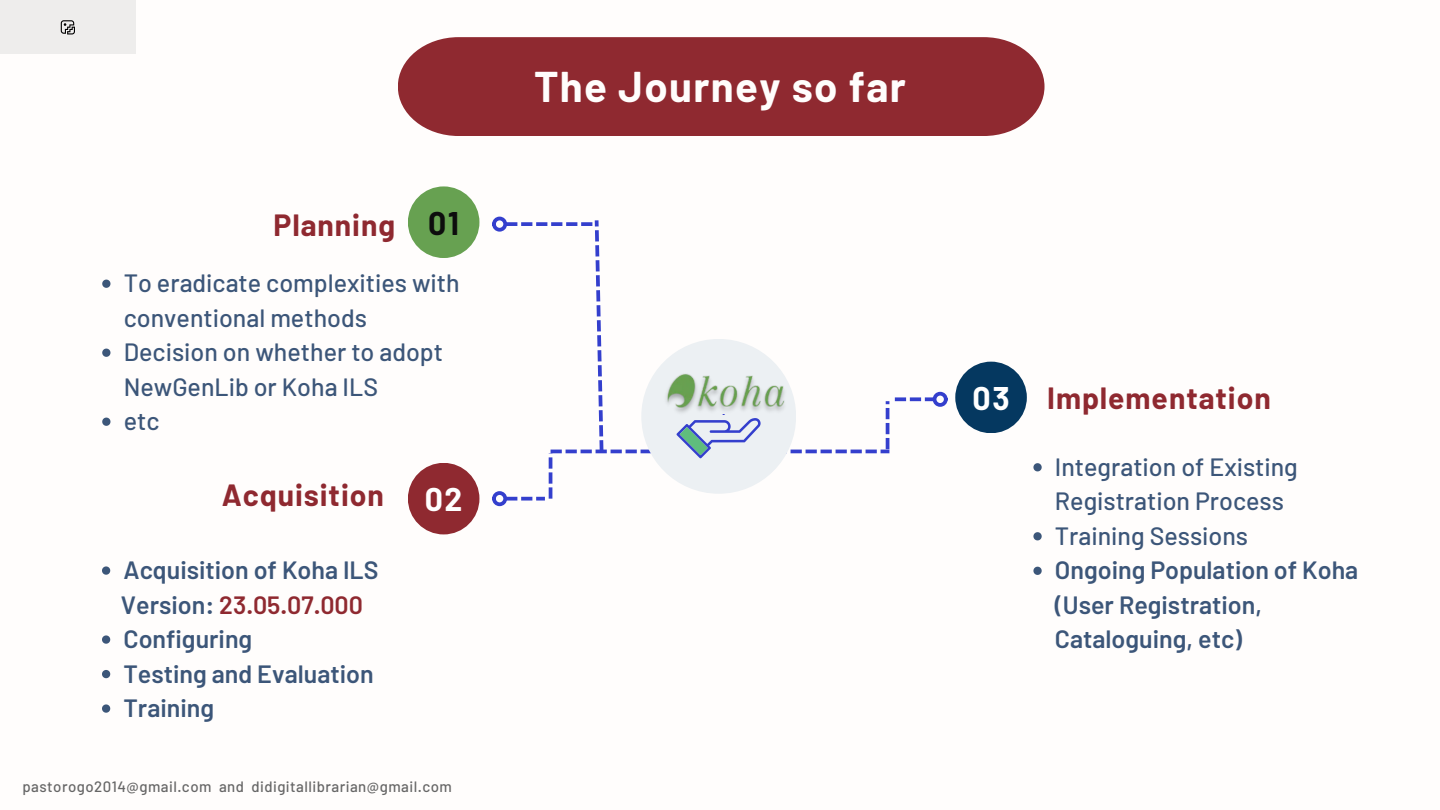
<style>
.page{position:relative;width:1440px;height:810px;background:#fff}
.page>*{position:absolute;margin:0;border:0;box-sizing:border-box;transform-origin:0 0}
.t1{font:700 42px "Barlow";letter-spacing:.03em;color:#fffdfc}
.t2{font:700 32px "Barlow";color:#fff}
.t3{font:700 32px "Barlow";color:#0d0d0d}
.t4{font:700 30px "Barlow";letter-spacing:.03em;color:#8f2930}
.t5{font:500 25px/34.5px "Barlow";color:#3c5679}
.t6{font:600 25px/34.5px "Barlow";color:#3c5679}
.t7{font:600 25px "Barlow";color:#8f2930}
.t8{font:500 15px "Barlow";letter-spacing:.03em;color:#666}
.s1{color:#3c5679}
</style>
<div class="page">
<div style="left:955px;top:362px;width:72px;height:71px;background:#053860;border-radius:50%"></div>
<svg style="left:895px;top:397px;width:38px;height:4px"></svg>
<div style="left:933px;top:392px;width:15px;height:15px;border:4px solid #343fcd;border-radius:50%"></div>
<div style="left:408px;top:186px;width:71px;height:72px;background:#67a151;border-radius:50%"></div>
<div style="left:408px;top:463px;width:71px;height:71px;background:#8f2930;border-radius:50%"></div>
<div style="left:492px;top:217px;width:15px;height:15px;border:4px solid #343fcd;border-radius:50%"></div>
<div style="left:492px;top:491px;width:15px;height:15px;border:4px solid #343fcd;border-radius:50%"></div>
<svg style="left:506px;top:220px;width:383px;height:281px"></svg>
<div style="left:0;top:0;width:136px;height:54px;background:#eeedec"></div>
<svg style="left:60px;top:20px;width:15px;height:15px"></svg>
<div style="left:398px;top:37px;width:646px;height:99px;background:#8f2930"></div>
<img style="left:656px;top:354px;width:139px;height:63px">
<svg style="left:102px;top:280px;width:8px;height:8px"></svg>
<svg style="left:102px;top:349px;width:8px;height:8px"></svg>
<svg style="left:102px;top:418px;width:8px;height:8px"></svg>
<svg style="left:102px;top:566px;width:8px;height:9px"></svg>
<svg style="left:102px;top:635px;width:8px;height:9px"></svg>
<svg style="left:102px;top:670px;width:8px;height:8px"></svg>
<svg style="left:102px;top:704px;width:8px;height:9px"></svg>
<svg style="left:1033px;top:463px;width:9px;height:8px"></svg>
<svg style="left:1033px;top:532px;width:9px;height:8px"></svg>
<svg style="left:1033px;top:567px;width:9px;height:8px"></svg>
<p class="t3" style="left:428px;top:203px;width:32px">01</p>
<h2 class="t4" style="left:273px;top:206px;width:123px">Planning</h2>
<p class="t5" style="left:124px;top:265px;width:337px">To eradicate complexities with conventional methods</p>
<p class="t5" style="left:124px;top:334px;width:321px">Decision on whether to adopt<br>NewGenLib or Koha ILS</p>
<p class="t5" style="left:124px;top:403px;width:37px">etc</p>
<p class="t4" style="left:222px;top:476px;width:163px">Acquisition</p>
<p class="t6" style="left:123px;top:552px;width:257px">Acquisition of Koha ILS</p>
<p class="t7" style="left:121px;top:589px;width:244px"><span class="s1">Version:</span> 23.05.07.000</p>
<h2 class="t6" style="left:123px;top:621px;width:130px">Configuring</h2>
<p class="t6" style="left:123px;top:655px;width:252px">Testing and Evaluation</p>
<h3 class="t6" style="left:123px;top:690px;width:92px">Training</h3>
<p class="t2" style="left:425px;top:479px;width:39px">02</p>
<p class="t8" style="left:22px;top:777px;width:431px">pastorogo2014@gmail.com and didigitallibrarian@gmail.com</p>
<h1 class="t1" style="left:534px;top:60px;width:373px">The Journey so far</h1>
<p class="t2" style="left:973px;top:378px;width:39px">03</p>
<p class="t4" style="left:1047px;top:379px;width:225px">Implementation</p>
<p class="t5" style="left:1055px;top:449px;width:244px">Integration of Existing<br>Registration Process</p>
<h2 class="t5" style="left:1055px;top:518px;width:195px">Training Sessions</h2>
<p class="t6" style="left:1055px;top:552px;width:305px">Ongoing Population of Koha (User Registration,<br>Cataloguing, etc)</p>
</div>
